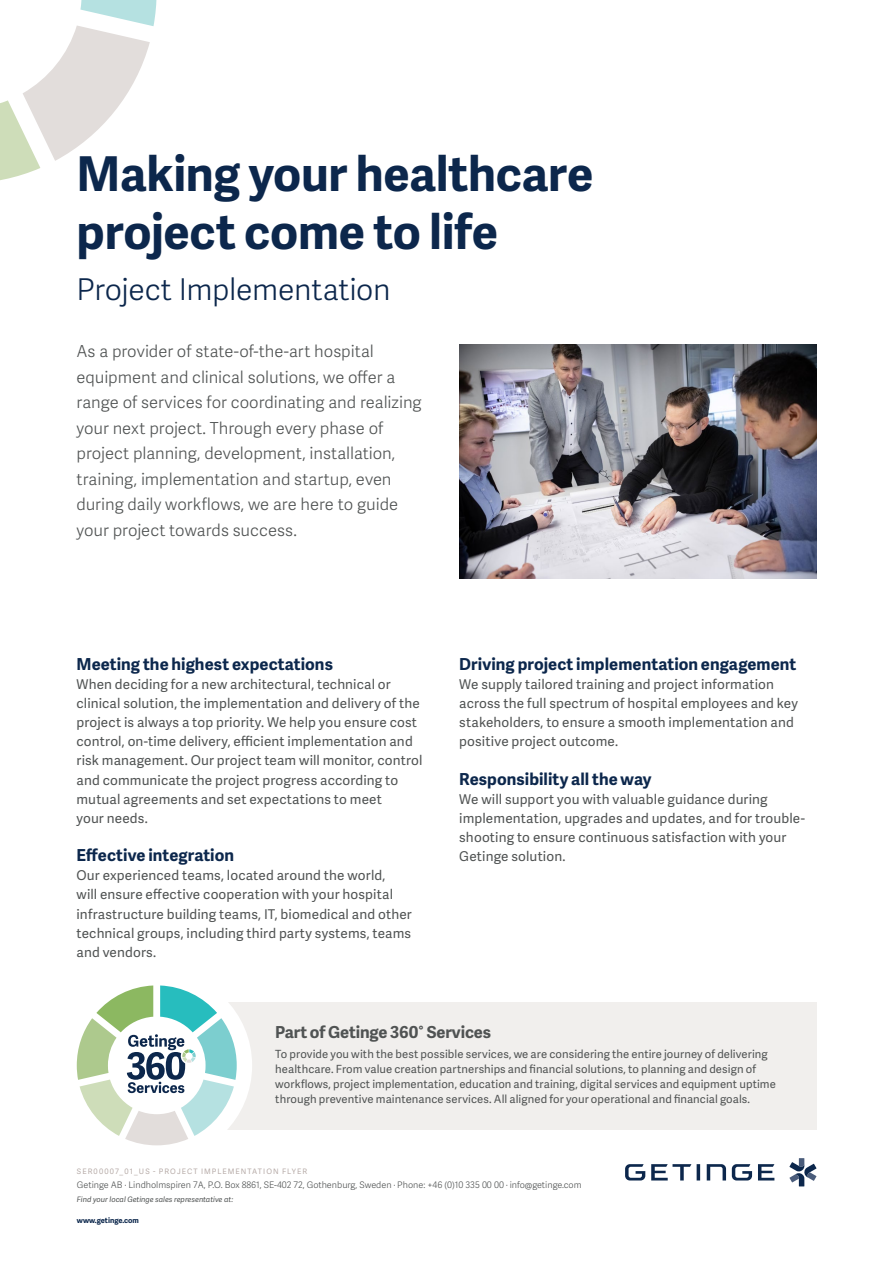
<style>
.page{position:relative;width:893px;height:1263px;background:#fff}
.page>*{position:absolute;margin:0;border:0;box-sizing:border-box;transform-origin:0 0}
.t1{font:700 48px/57.4px "Adelle Sans";letter-spacing:-.005em;color:#0c274c}
.t2{font:300 30px "Adelle Sans";letter-spacing:-.01em;color:#0c274c}
.t3{font:300 16.5px/25.5px "Adelle Sans";color:#505353}
.t4{font:700 16.5px "Adelle Sans";letter-spacing:.005em;color:#0c274c}
.t5{font:700 16.5px "Adelle Sans";letter-spacing:-.005em;color:#505353}
.t6{font:13.5px/19.2px "Adelle Sans";letter-spacing:.01em;color:#505353}
.t7{font:11.25px/15px "Adelle Sans";letter-spacing:.01em;color:#505353}
.t8{font:300 9px "Adelle Sans";color:#505353}
.t9{font:italic 7.5px "Adelle Sans";color:#505353}
.t10{font:7.5px "Adelle Sans";letter-spacing:.14em;color:#b6aaa7}
.t11{font:700 7.5px "Adelle Sans";color:#0c274c}
</style>
<div class="page">
<svg style="left:0;top:0;width:157px;height:180px"></svg>
<img style="left:459px;top:344px;width:357px;height:234px">
<svg style="left:789px;top:1158px;width:27px;height:28px"></svg>
<svg style="left:758px;top:1164px;width:16px;height:16px"></svg>
<svg style="left:651px;top:1164px;width:40px;height:16px"></svg>
<svg style="left:697px;top:1164px;width:3px;height:16px"></svg>
<svg style="left:625px;top:1164px;width:20px;height:16px"></svg>
<svg style="left:732px;top:1164px;width:20px;height:16px"></svg>
<svg style="left:707px;top:1164px;width:19px;height:16px"></svg>
<div style="left:122px;top:1002px;width:694px;height:128px;background:#f1efed"></div>
<div style="left:61px;top:970px;width:191px;height:191px;background:#fff;border-radius:50%"></div>
<svg style="left:77px;top:985px;width:160px;height:160px"></svg>
<h1 class="t1" style="left:77px;top:144px;width:518px">Making your healthcare project come to life</h1>
<h2 class="t2" style="left:77px;top:268px;width:316px">Project Implementation</h2>
<p class="t3" style="left:77px;top:338px;width:347px">As a provider of state-of-the-art hospital equipment and clinical solutions, we offer a range of services for coordinating and realizing your next project. Through every phase of project planning, development, installation, training, implementation and startup, even during daily workflows, we are here to guide your project towards success.</p>
<p class="t4" style="left:77px;top:652px;width:258px">Meeting the highest expectations</p>
<p class="t6" style="left:77px;top:674px;width:348px">When deciding for a new architectural, technical or clinical solution, the implementation and delivery of the project is always a top priority. We help you ensure cost control, on-time delivery, efficient implementation and risk management. Our project team will monitor, control and communicate the project progress according to mutual agreements and set expectations to meet<br>your needs.</p>
<p class="t4" style="left:77px;top:843px;width:159px">Effective integration</p>
<p class="t6" style="left:77px;top:865px;width:337px">Our experienced teams, located around the world,<br>will ensure effective cooperation with your hospital infrastructure building teams, IT, biomedical and other technical groups, including third party systems, teams and vendors.</p>
<p class="t4" style="left:459px;top:652px;width:339px">Driving project implementation engagement</p>
<p class="t6" style="left:459px;top:674px;width:340px">We supply tailored training and project information across the full spectrum of hospital employees and key stakeholders, to ensure a smooth implementation and positive project outcome.</p>
<p class="t4" style="left:459px;top:767px;width:194px">Responsibility all the way</p>
<p class="t6" style="left:459px;top:789px;width:347px">We will support you with valuable guidance during implementation, upgrades and updates, and for trouble&shy;shooting to ensure continuous satisfaction with your Getinge solution.</p>
<p class="t5" style="left:275px;top:1020px;width:217px">Part of Getinge 360° Services</p>
<p class="t7" style="left:275px;top:1046px;width:502px">To provide you with the best possible services, we are considering the entire journey of delivering healthcare. From value creation partnerships and financial solutions, to planning and design of workflows, project implementation, education and training, digital services and equipment uptime through preventive maintenance services. All aligned for your operational and financial goals.</p>
<p class="t10" style="left:77px;top:1166px;width:187px">SER00007_01_US - Project Implementatio</p>
<p class="t10" style="left:273px;top:1166px;width:30px">n Flyer</p>
<p class="t8" style="left:77px;top:1178px;width:506px">Getinge AB · Lindholmspiren 7A, P.O. Box 8861, SE-402 72, Gothenburg, Sweden · Phone: +46 (0)10 335 00 00 · info@getinge.com</p>
<p class="t11" style="left:77px;top:1215px;width:64px">www.getinge.com</p>
<p class="t9" style="left:77px;top:1194px;width:158px">Find your local Getinge sales representative at:</p>
</div>
